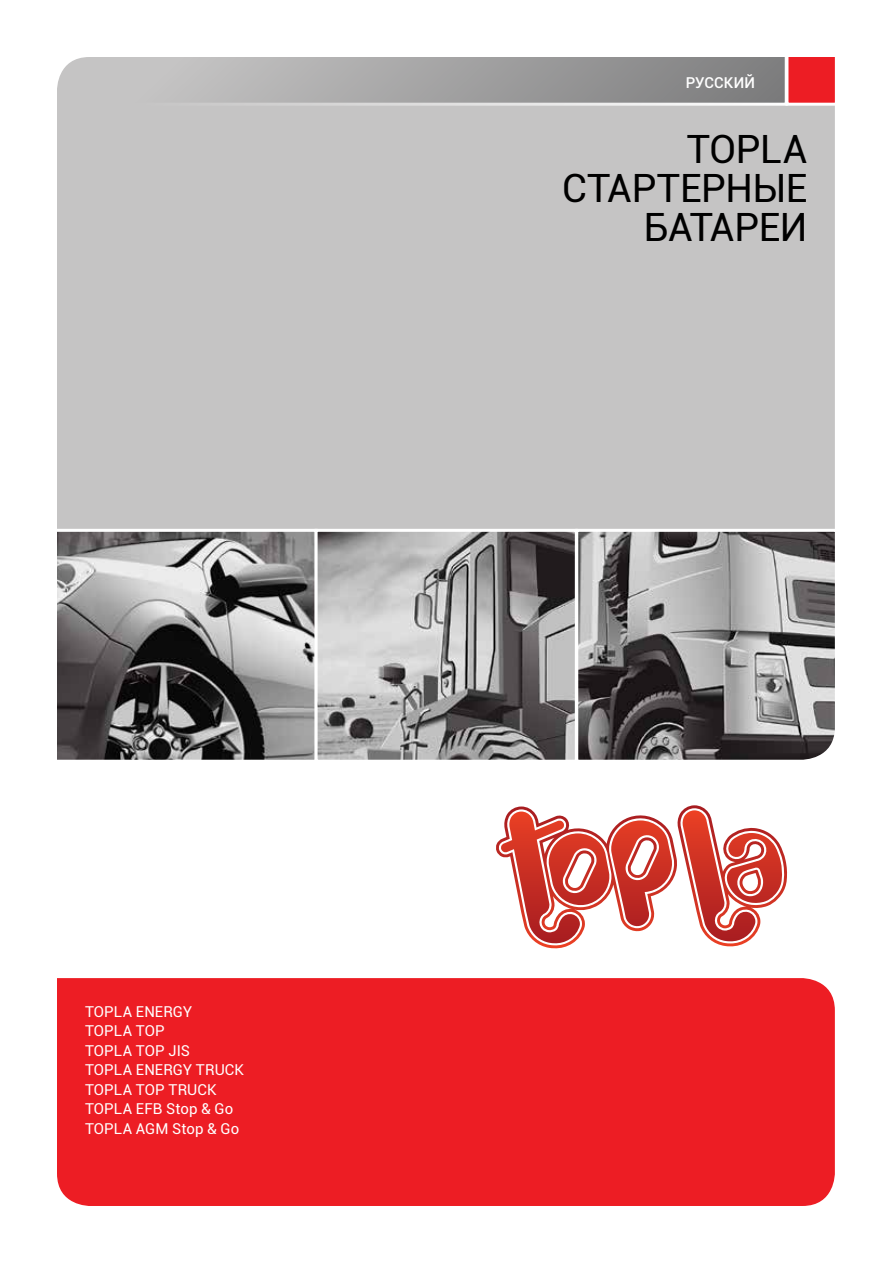
<style>
.page{position:relative;width:893px;height:1263px;background:#fff}
.page>*{position:absolute;margin:0;border:0;box-sizing:border-box;transform-origin:0 0}
.t1{font:39px/39px "Roboto";letter-spacing:-.01em;color:#000;text-align:right}
.t2{font:15px/19.5px "Roboto";letter-spacing:.005em;color:#fff}
.t3{font:500 15px "Roboto";letter-spacing:.01em;color:#fff}
</style>
<div class="page">
<div style="left:57px;top:106px;width:778px;height:423px;background:#c5c4c4"></div>
<svg style="left:57px;top:57px;width:732px;height:50px;background:#a9a9a9"></svg>
<div style="left:785px;top:54px;width:53px;height:52px;background:#ed1d24;border:3px solid #fff"></div>
<svg style="left:501px;top:805px;width:286px;height:141px"></svg>
<div style="left:57px;top:978px;width:778px;height:228px;background:#ed1d24"></div>
<img style="left:58px;top:533px;width:516px;height:226px">
<div style="left:54px;top:529px;width:264px;height:234px;border:3px solid #fff"></div>
<svg style="left:574px;top:527px;width:261px;height:233px;background:#868484"></svg>
<div style="left:315px;top:529px;width:263px;height:234px;border:3px solid #fff"></div>
<p class="t2" style="left:85px;top:1001px;width:161px">TOPLA ENERGY<br>TOPLA TOP<br>TOPLA TOP JIS<br>TOPLA ENERGY TRUCK<br>TOPLA TOP TRUCK<br>TOPLA EFB STOP &amp; GO<br>TOPLA AGM STOP &amp; GO</p>
<p class="t3" style="left:686px;top:72px;width:71px">РУССКИЙ</p>
<h1 class="t1" style="left:562px;top:128px;width:247px">TOPLA<br>СТАРТЕРНЫЕ<br>БАТАРЕИ</h1>
</div>
